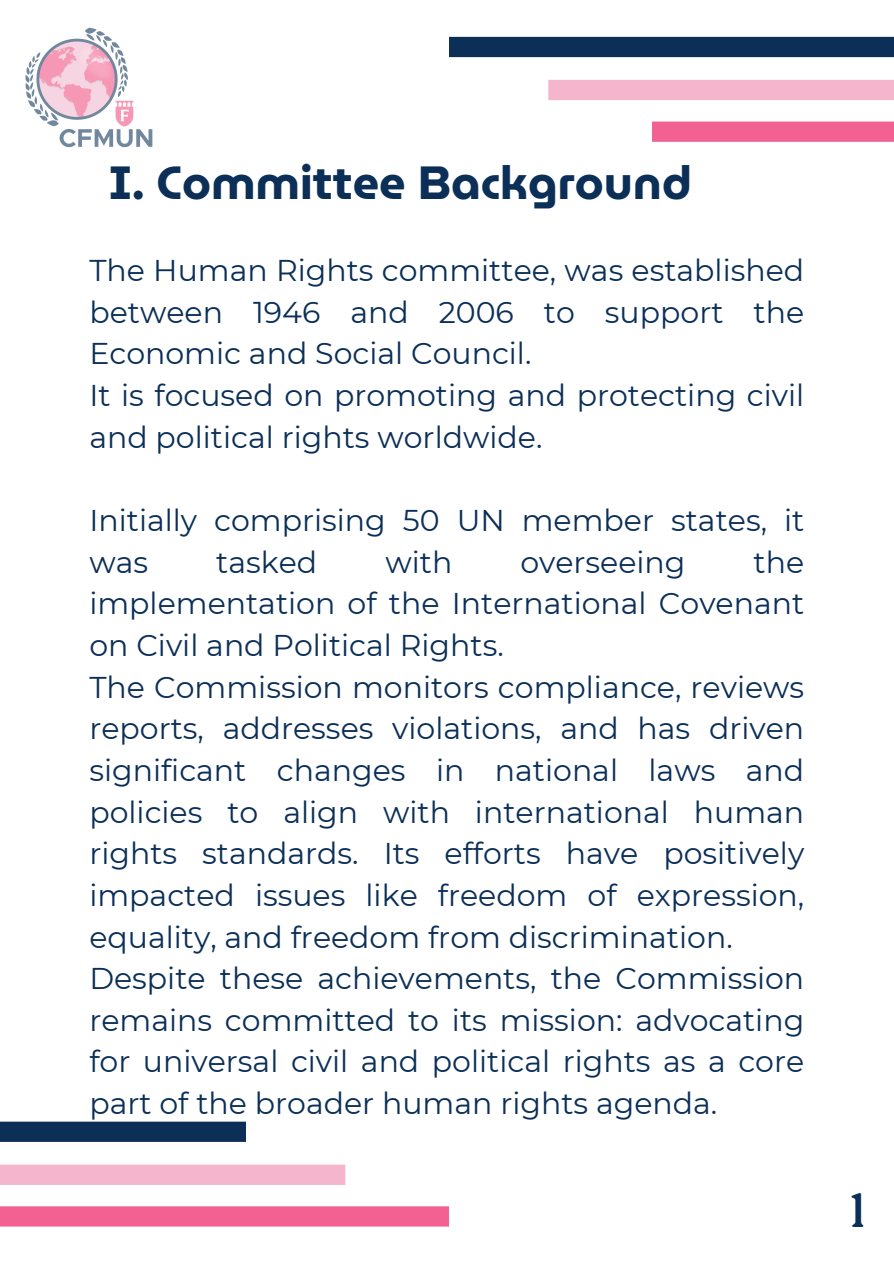
<style>
.page{position:relative;width:894px;height:1264px;background:#fff}
.page>*{position:absolute;margin:0;border:0;box-sizing:border-box;transform-origin:0 0}
.t1{font:47.85px "Roca One";color:#0b2f57}
.t2{font:700 46.5px "Museo Moderno";color:#0b2f57}
.t3{font:30px/41.7px "Montserrat";color:#0b2f57;text-align:justify}
</style>
<div class="page">
<div style="left:449px;top:37px;width:444px;height:20px;background:#0b2f57"></div>
<div style="left:548px;top:80px;width:345px;height:20px;background:#f4b5cd"></div>
<div style="left:651px;top:121px;width:242px;height:21px;background:#f26191"></div>
<img style="left:25px;top:27px;width:128px;height:121px">
<div style="left:0;top:1121px;width:246px;height:20px;background:#0b2f57"></div>
<div style="left:0;top:1164px;width:345px;height:20px;background:#f4b5cd"></div>
<div style="left:0;top:1206px;width:449px;height:20px;background:#f26191"></div>
<p class="t2" style="left:109px;top:145px;width:584px">I. Committee Background</p>
<p class="t3" style="left:89px;top:249px;width:716px">The Human Rights committee, was established between 1946 and 2006 to support the Economic and Social Council.</p>
<p class="t3" style="left:89px;top:374px;width:716px">It is focused on promoting and protecting civil and political rights worldwide.</p>
<h1 class="t3" style="left:89px;top:499px;width:716px">Initially comprising 50 UN member states, it was</h1>
<h1 class="t3" style="left:89px;top:541px;width:716px;text-indent:664px">the implementation of the International Covenant on Civil and Political Rights.</h1>
<p class="t3" style="left:89px;top:666px;width:716px">The Commission monitors compliance, reviews reports, addresses violations, and has driven significant changes in national laws and policies to align with international human rights standards. Its efforts have positively impacted issues like freedom of expression, equality, and freedom from discrimination.</p>
<p class="t3" style="left:89px;top:957px;width:716px">Despite these achievements, the Commission remains committed to its mission: advocating for universal civil and political rights as a core part of the broader human rights agenda.</p>
<h1 class="t3" style="left:216px;top:541px;width:103px">tasked</h1>
<h1 class="t3" style="left:385px;top:541px;width:68px">with</h1>
<h1 class="t3" style="left:520px;top:541px;width:167px">overseeing</h1>
<p class="t1" style="left:849px;top:1182px;width:18px">1</p>
</div>
